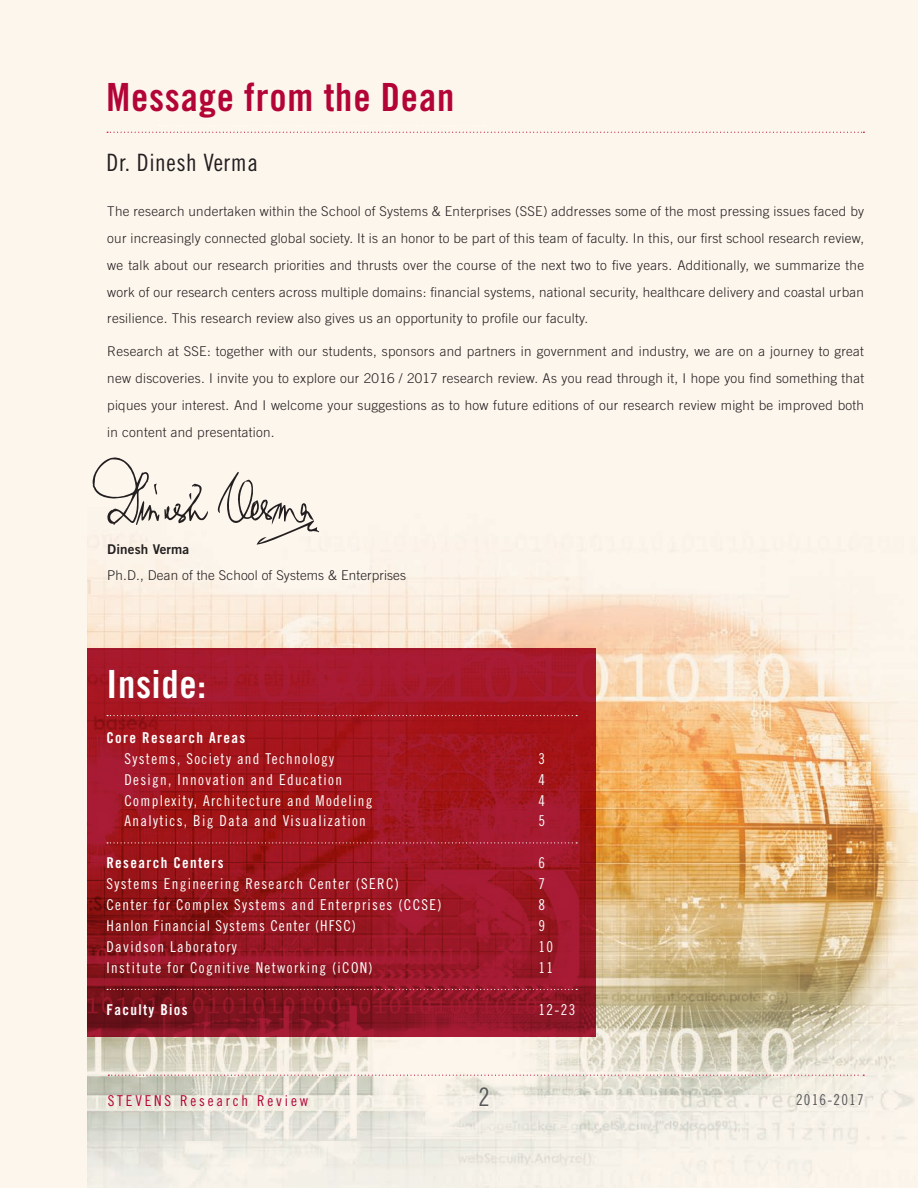
<style>
.page{position:relative;width:918px;height:1188px;background:#fdf6ed}
.page>*{position:absolute;margin:0;border:0;box-sizing:border-box;transform-origin:0 0}
.t1{font:38.85px "Trade Gothic Bold Cond Twenty";letter-spacing:.02em;color:#b30437}
.t2{font:38.85px "Trade Gothic Bold Cond Twenty";letter-spacing:.02em;color:#fff}
.t3{font:25.5px "Trade Gothic Cond Eighteen";color:#57585a}
.t4{font:23.85px "Trade Gothic Cond Eighteen";letter-spacing:.025em;color:#231f20}
.t5{font:15px "Trade Gothic Cond Eighteen";letter-spacing:.09em;color:#fff}
.t6{font:15px "Trade Gothic Bold Cond Twenty";letter-spacing:.09em;color:#fff}
.t7{font:15px "Trade Gothic Cond Eighteen";letter-spacing:.07em;color:#fff}
.t8{font:15px "Trade Gothic Cond Eighteen";letter-spacing:.19em;color:#b30437}
.t9{font:15px "Trade Gothic Cond Eighteen";letter-spacing:.08em;color:#57585a}
.t10{font:300 13.5px/26.8px "Trade Gothic";letter-spacing:.02em;color:#231f20;text-align:justify}
.t11{font:13.5px "Trade Gothic Bold Two";letter-spacing:.01em;color:#231f20}
</style>
<div class="page">
<img style="left:88px;top:536px;width:830px;height:652px">
<svg style="left:88px;top:648px;width:508px;height:389px;background:#9c1622"></svg>
<svg style="left:108px;top:1075px;width:756px;height:1px"></svg>
<svg style="left:159px;top:125px;width:325px;height:1px"></svg>
<svg style="left:107px;top:132px;width:757px;height:1px"></svg>
<svg style="left:107px;top:715px;width:470px;height:1px"></svg>
<svg style="left:107px;top:842px;width:470px;height:1px"></svg>
<svg style="left:107px;top:989px;width:470px;height:1px"></svg>
<svg style="left:92px;top:457px;width:116px;height:68px"></svg>
<svg style="left:217px;top:472px;width:102px;height:73px"></svg>
<p class="t1" style="left:106px;top:73px;width:349px">Message from the Dean</p>
<p class="t4" style="left:106px;top:148px;width:153px">Dr. Dinesh Verma</p>
<p class="t10" style="left:107px;top:197px;width:758px">The research undertaken within the School of Systems &amp; Enterprises (SSE) addresses some of the most pressing issues faced by our increasingly connected global society. It is an honor to be part of this team of faculty. In this, our first school research review, we talk about our research priorities and thrusts over the course of the next two to five years. Additionally, we summarize the work of our research centers across multiple domains: financial systems, national security, healthcare delivery and coastal urban resilience. This research review also gives us an opportunity to profile our faculty.</p>
<p class="t10" style="left:107px;top:338px;width:758px">Research at SSE: together with our students, sponsors and partners in government and industry, we are on a journey to great new discoveries. I invite you to explore our 2016 / 2017 research review. As you read through it, I hope you find something that piques your interest. And I welcome your suggestions as to how future editions of our research review might be improved both in content and presentation.</p>
<p class="t11" style="left:107px;top:540px;width:84px">Dinesh Verma</p>
<p class="t10" style="left:107px;top:562px;width:300px">Ph.D., Dean of the School of Systems &amp; Enterprises</p>
<p class="t2" style="left:106px;top:661px;width:101px">Inside:</p>
<p class="t6" style="left:106px;top:728px;width:140px">Core Research Areas</p>
<p class="t5" style="left:124px;top:749px;width:211px">Systems, Society and Technology</p>
<p class="t5" style="left:538px;top:749px;width:8px">3</p>
<p class="t5" style="left:124px;top:770px;width:219px">Design, Innovation and Education</p>
<p class="t5" style="left:538px;top:770px;width:8px">4</p>
<p class="t5" style="left:124px;top:791px;width:249px">Complexity, Architecture and Modeling</p>
<p class="t5" style="left:538px;top:791px;width:8px">4</p>
<p class="t5" style="left:124px;top:812px;width:243px">Analytics, Big Data and Visualization</p>
<p class="t5" style="left:538px;top:812px;width:8px">5</p>
<p class="t6" style="left:106px;top:854px;width:119px">Research Centers</p>
<p class="t5" style="left:538px;top:854px;width:8px">6</p>
<p class="t5" style="left:106px;top:875px;width:294px">Systems Engineering Research Center (SERC)</p>
<p class="t5" style="left:538px;top:875px;width:8px">7</p>
<p class="t5" style="left:106px;top:896px;width:337px">Center for Complex Systems and Enterprises (CCSE)</p>
<p class="t5" style="left:538px;top:896px;width:8px">8</p>
<p class="t7" style="left:106px;top:917px;width:251px">Hanlon Financial Systems Center (HFSC)</p>
<p class="t5" style="left:538px;top:917px;width:8px">9</p>
<p class="t5" style="left:106px;top:938px;width:132px">Davidson Laboratory</p>
<p class="t5" style="left:538px;top:938px;width:16px">10</p>
<p class="t5" style="left:106px;top:959px;width:268px">Institute for Cognitive Networking (iCON)</p>
<p class="t5" style="left:538px;top:959px;width:16px">11</p>
<p class="t6" style="left:106px;top:1000px;width:83px">Faculty Bios</p>
<p class="t5" style="left:538px;top:1001px;width:38px">12-23</p>
<p class="t8" style="left:108px;top:1091px;width:202px">STEVENS Research Review</p>
<p class="t3" style="left:479px;top:1082px;width:13px">2</p>
<p class="t9" style="left:796px;top:1091px;width:69px">2016-2017</p>
</div>
